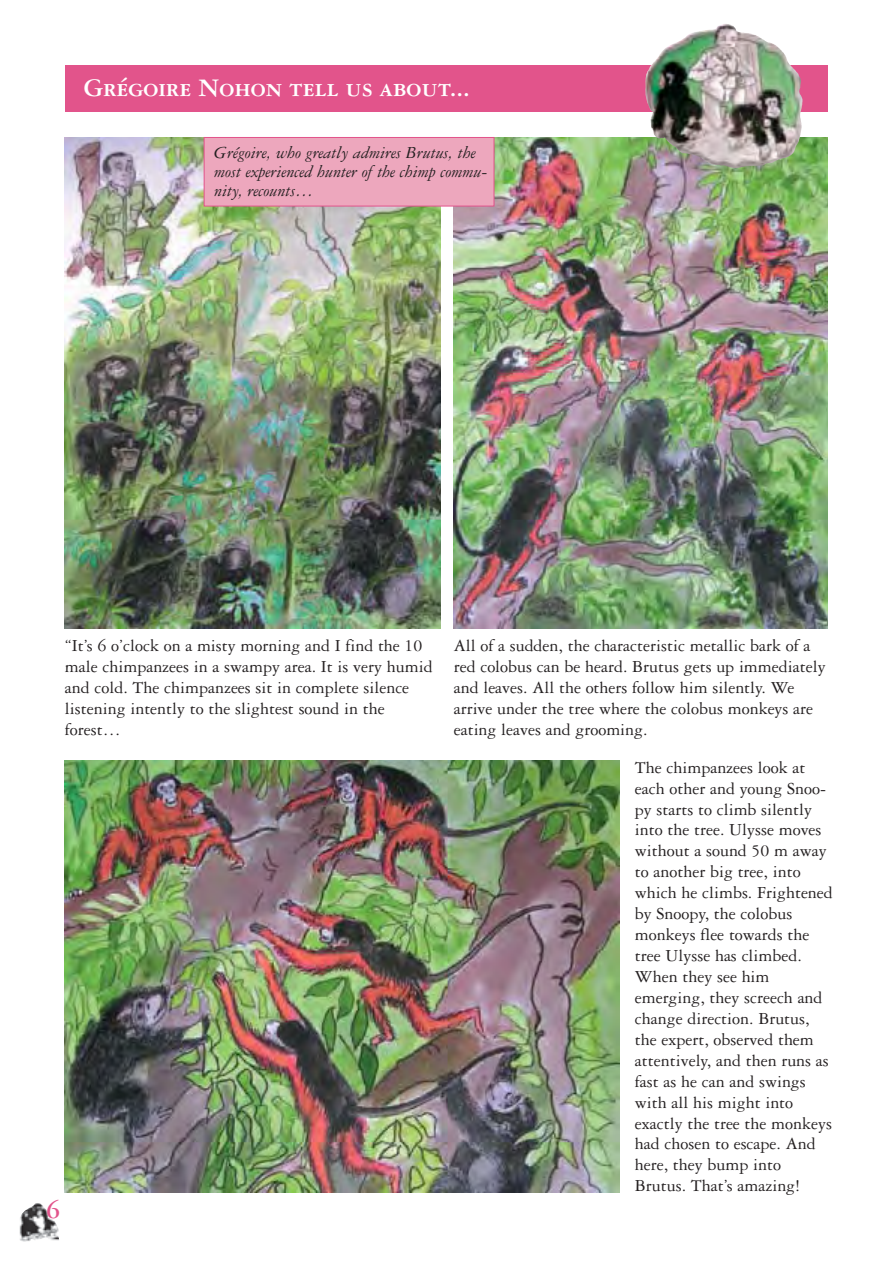
<style>
.page{position:relative;width:893px;height:1263px;background:#fff}
.page>*{position:absolute;margin:0;border:0;box-sizing:border-box;transform-origin:0 0}
.t1{font:26.85px "Garamond Three Bold SC";color:#fff}
.t2{font:700 26.85px "Garamond Three";color:#e2548b}
.t3{font:18px/21px "Garamond Three";color:#231f20}
.t4{font:italic 18px/19.5px "Garamond Three";color:#231f20}
</style>
<div class="page">
<img style="left:19px;top:1203px;width:40px;height:39px">
<div style="left:65px;top:65px;width:763px;height:47px;background:#e2548b"></div>
<img style="left:454px;top:137px;width:374px;height:491px">
<img style="left:65px;top:137px;width:375px;height:491px">
<img style="left:65px;top:760px;width:554px;height:432px">
<div style="left:204px;top:137px;width:290px;height:69px;background:#eda7bd"></div>
<div style="left:204px;top:137px;width:290px;height:69px;border:1px solid #e2548b"></div>
<img style="left:645px;top:24px;width:119px;height:127px">
<h1 class="t1" style="left:84px;top:79px;width:388px">Grégoire Nohon tell us about...</h1>
<p class="t4" style="left:214px;top:144px;width:275px">Grégoire, who greatly admires Brutus, the most experienced hunter of the chimp commu&shy;nity, recounts…</p>
<p class="t3" style="left:65px;top:637px;width:369px">“It’s 6 o’clock on a misty morning and I find the 10 male chimpanzees in a swampy area. It is very humid and cold. The chimpanzees sit in complete silence listening intently to the slightest sound in the forest…</p>
<p class="t3" style="left:454px;top:637px;width:373px">All of a sudden, the characteristic metallic bark of a red colobus can be heard. Brutus gets up immediately and leaves. All the others follow him silently. We arrive under the tree where the colobus monkeys are eating leaves and grooming.</p>
<p class="t3" style="left:635px;top:758px;width:199px">The chimpanzees look at each other and young Snoo&shy;py starts to climb silently into the tree. Ulysse moves without a sound 50 m away to another big tree, into which he climbs. Frightened by Snoopy, the colobus monkeys flee towards the tree Ulysse has climbed.<br>When they see him emerging, they screech and change direction. Brutus, the expert, observed them attentively, and then runs as fast as he can and swings with all his might into exactly the tree the monkeys had chosen to escape. And here, they bump into<br>Brutus. That’s amazing!</p>
<h1 class="t2" style="left:47px;top:1200px;width:15px">6</h1>
</div>
